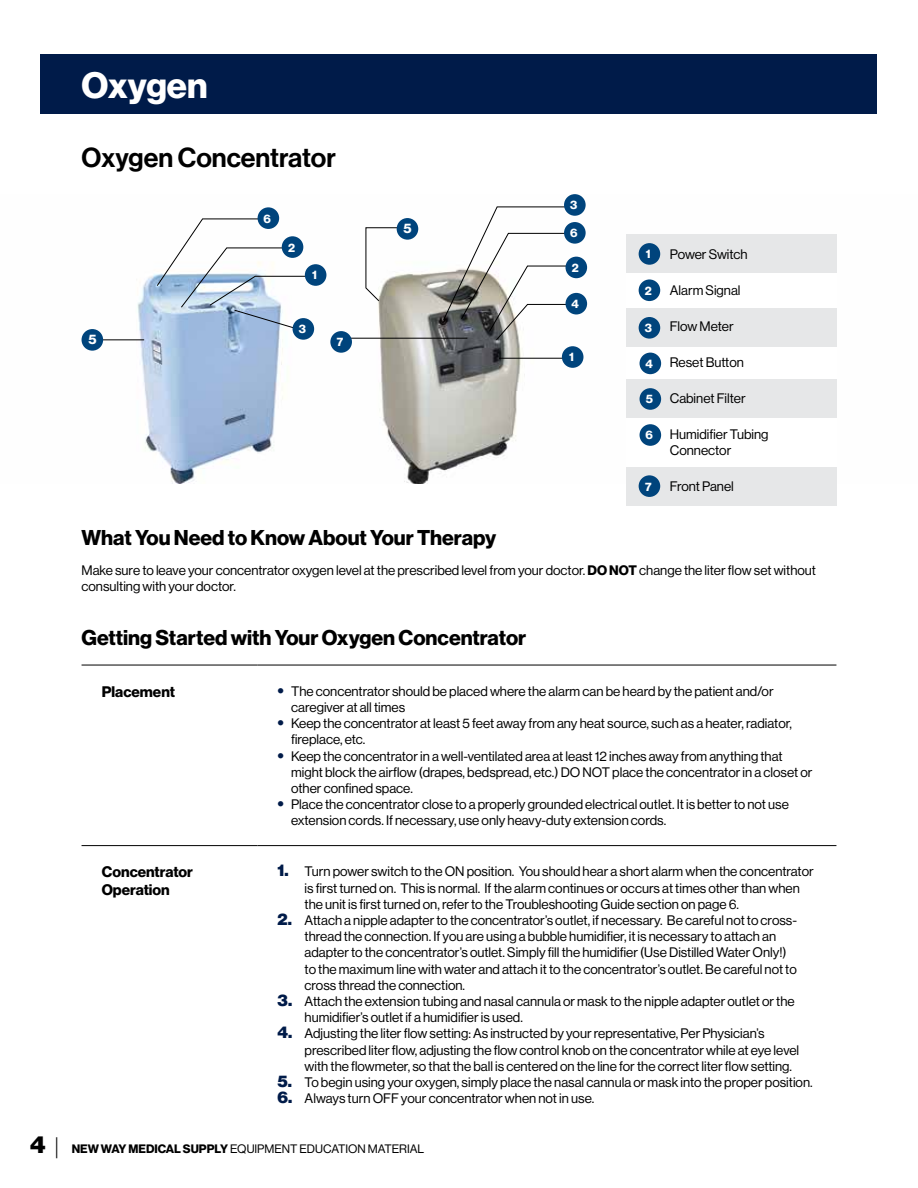
<style>
.page{position:relative;width:918px;height:1188px;background:#fff}
.page>*{position:absolute;margin:0;border:0;box-sizing:border-box;transform-origin:0 0}
.t1{font:36px "N Haas Grotesk DS Pro 75 Bd";color:#fff}
.t2{font:27px "N Haas Grotesk DS Pro 65 Md";color:#000}
.t3{font:21px "N Haas Grotesk DS Pro 75 Bd";color:#000}
.t4{font:15px/18px "N Haas Grotesk DS Pro 75 Bd";color:#000}
.t5{font:13.5px/16.2px "N Haas Grotesk DS Pro 55 Rg";color:#000}
.t6{font:13.5px "N Haas Grotesk DS Pro 75 Bd";color:#fff}
.t7{font:12px "N Haas Grotesk DS Pro 55 Rg";color:#000}
.t8{font:12px "N Haas Grotesk DS Pro 75 Bd";color:#fff}
.s1{font-family:"N Haas Grotesk DS Pro 75 Bd"}
.s2{font-family:"N Haas Grotesk DS Pro 95 Blk";font-size:16.5px;color:#001b49}
.s3{font-family:"N Haas Grotesk DS Pro 95 Blk";font-size:24px}
.s4{font-family:"Avenir LT Std";font-weight:300;font-size:21px}
</style>
<div class="page">
<img style="left:81px;top:194px;width:756px;height:289px">
<div style="left:626px;top:236px;width:210px;height:269px;background:#fff"></div>
<hr style="left:82px;top:665px;width:175px;height:1px;background:#000">
<hr style="left:257px;top:665px;width:579px;height:1px;background:#000">
<hr style="left:82px;top:845px;width:175px;height:1px;background:#000">
<hr style="left:257px;top:845px;width:579px;height:1px;background:#000">
<div style="left:626px;top:467px;width:211px;height:38px;background:#e6e7e8"></div>
<div style="left:626px;top:380px;width:211px;height:38px;background:#e6e7e8"></div>
<div style="left:626px;top:308px;width:211px;height:39px;background:#e6e7e8"></div>
<div style="left:626px;top:235px;width:211px;height:38px;background:#e6e7e8"></div>
<div style="left:639px;top:243px;width:21px;height:22px;background:#00447c;border-radius:50%"></div>
<div style="left:639px;top:279px;width:21px;height:22px;background:#00447c;border-radius:50%"></div>
<div style="left:639px;top:317px;width:21px;height:22px;background:#00447c;border-radius:50%"></div>
<div style="left:640px;top:353px;width:21px;height:21px;background:#00447c;border-radius:50%"></div>
<div style="left:640px;top:388px;width:21px;height:22px;background:#00447c;border-radius:50%"></div>
<div style="left:640px;top:424px;width:21px;height:22px;background:#00447c;border-radius:50%"></div>
<div style="left:639px;top:475px;width:21px;height:22px;background:#00447c;border-radius:50%"></div>
<hr style="left:499px;top:358px;width:74px;height:1px;background:#000">
<div style="left:562px;top:346px;width:21px;height:22px;background:#00447c;border-radius:50%"></div>
<hr style="left:98px;top:339px;width:46px;height:1px;background:#000">
<div style="left:82px;top:329px;width:21px;height:22px;background:#00447c;border-radius:50%"></div>
<div style="left:293px;top:318px;width:21px;height:22px;background:#00447c;border-radius:50%"></div>
<div style="left:258px;top:207px;width:21px;height:22px;background:#00447c;border-radius:50%"></div>
<svg style="left:156px;top:218px;width:166px;height:111px"></svg>
<div style="left:305px;top:264px;width:21px;height:22px;background:#00447c;border-radius:50%"></div>
<hr style="left:344px;top:338px;width:123px;height:1px;background:#000">
<div style="left:330px;top:331px;width:22px;height:22px;background:#00447c;border-radius:50%"></div>
<svg style="left:365px;top:227px;width:42px;height:75px"></svg>
<div style="left:397px;top:218px;width:21px;height:22px;background:#00447c;border-radius:50%"></div>
<div style="left:564px;top:194px;width:22px;height:22px;background:#00447c;border-radius:50%"></div>
<svg style="left:564px;top:222px;width:22px;height:22px"></svg>
<div style="left:566px;top:257px;width:21px;height:21px;background:#00447c;border-radius:50%"></div>
<svg style="left:443px;top:206px;width:140px;height:135px"></svg>
<div style="left:566px;top:293px;width:21px;height:21px;background:#00447c;border-radius:50%"></div>
<div style="left:40px;top:54px;width:837px;height:60px;background:#001b49"></div>
<h1 class="t1" style="left:82px;top:64px;width:128px">Oxygen</h1>
<h2 class="t2" style="left:82px;top:142px;width:256px">Oxygen Concentrator</h2>
<p class="t6" style="left:88px;top:331px;width:10px">5</p>
<p class="t8" style="left:264px;top:211px;width:9px">6</p>
<p class="t8" style="left:288px;top:240px;width:8px">2</p>
<p class="t8" style="left:312px;top:268px;width:6px">1</p>
<p class="t8" style="left:299px;top:322px;width:9px">3</p>
<p class="t8" style="left:337px;top:335px;width:8px">7</p>
<p class="t6" style="left:404px;top:220px;width:10px">5</p>
<p class="t8" style="left:570px;top:198px;width:9px">3</p>
<p class="t8" style="left:570px;top:226px;width:9px">6</p>
<p class="t8" style="left:572px;top:261px;width:8px">2</p>
<p class="t8" style="left:572px;top:297px;width:9px">4</p>
<p class="t8" style="left:569px;top:350px;width:6px">1</p>
<p class="t8" style="left:646px;top:247px;width:6px">1</p>
<p class="t8" style="left:645px;top:283px;width:8px">2</p>
<p class="t8" style="left:645px;top:321px;width:9px">3</p>
<p class="t8" style="left:646px;top:357px;width:9px">4</p>
<p class="t8" style="left:646px;top:392px;width:9px">5</p>
<p class="t8" style="left:646px;top:428px;width:9px">6</p>
<p class="t8" style="left:645px;top:479px;width:8px">7</p>
<p class="t5" style="left:670px;top:246px;width:80px">Power Switch</p>
<p class="t5" style="left:670px;top:282px;width:72px">Alarm Signal</p>
<p class="t5" style="left:670px;top:318px;width:65px">Flow Meter</p>
<p class="t5" style="left:670px;top:354px;width:76px">Reset Button</p>
<p class="t5" style="left:670px;top:390px;width:77px">Cabinet Filter</p>
<p class="t5" style="left:670px;top:426px;width:100px">Humidifier Tubing<br>Connector</p>
<p class="t5" style="left:670px;top:479px;width:66px">Front Panel</p>
<h3 class="t3" style="left:82px;top:526px;width:416px">What You Need to Know About Your Therapy</h3>
<p class="t5" style="left:82px;top:562px;width:736px">Make sure to leave your concentrator oxygen level at the prescribed level from your doctor. <span class="s1">DO NOT</span> change the liter flow set without consulting with your doctor.</p>
<h3 class="t3" style="left:82px;top:626px;width:446px">Getting Started with Your Oxygen Concentrator</h3>
<p class="t4" style="left:102px;top:683px;width:75px">Placement</p>
<p class="t5" style="left:291px;top:683px;width:484px;text-indent:-14px"><span class="s2">•</span> The concentrator should be placed where the alarm can be heard by the patient and/or caregiver at all times</p>
<p class="t5" style="left:291px;top:715px;width:503px;text-indent:-14px"><span class="s2">•</span> Keep the concentrator at least 5 feet away from any heat source, such as a heater, radiator, fireplace, etc.</p>
<p class="t5" style="left:291px;top:748px;width:523px;text-indent:-14px"><span class="s2">•</span> Keep the concentrator in a well-ventilated area at least 12 inches away from anything that might block the airflow (drapes, bedspread, etc.) DO NOT place the concentrator in a closet or other confined space.</p>
<p class="t5" style="left:291px;top:796px;width:499px;text-indent:-14px"><span class="s2">•</span> Place the concentrator close to a properly grounded electrical outlet. It is better to not use extension cords. If necessary, use only heavy-duty extension cords.</p>
<p class="t4" style="left:102px;top:863px;width:93px">Concentrator<br>Operation</p>
<p class="t5" style="left:305px;top:864px;width:511px;text-indent:-27px"><span class="s2">1.</span> Turn power switch to the ON position. You should hear a short alarm when the concentrator is first turned on. This is normal. If the alarm continues or occurs at times other than when the unit is first turned on, refer to the Troubleshooting Guide section on page 6.</p>
<p class="t5" style="left:305px;top:912px;width:494px;text-indent:-27px"><span class="s2">2.</span> Attach a nipple adapter to the concentrator’s outlet, if necessary. Be careful not to cross&shy;thread the connection. If you are using a bubble humidifier, it is necessary to attach an adapter to the concentrator’s outlet. Simply fill the humidifier (Use Distilled Water Only!) to the maximum line with water and attach it to the concentrator’s outlet. Be careful not to cross thread the connection.</p>
<p class="t5" style="left:305px;top:993px;width:492px;text-indent:-27px"><span class="s2">3.</span> Attach the extension tubing and nasal cannula or mask to the nipple adapter outlet or the humidifier’s outlet if a humidifier is used.</p>
<p class="t5" style="left:305px;top:1026px;width:496px;text-indent:-27px"><span class="s2">4.</span> Adjusting the liter flow setting: As instructed by your representative, Per Physician’s prescribed liter flow, adjusting the flow control knob on the concentrator while at eye level with the flowmeter, so that the ball is centered on the line for the correct liter flow setting.</p>
<p class="t5" style="left:278px;top:1074px;width:537px"><span class="s2">5.</span> To begin using your oxygen, simply place the nasal cannula or mask into the proper position.</p>
<p class="t5" style="left:278px;top:1090px;width:318px"><span class="s2">6.</span> Always turn OFF your concentrator when not in use.</p>
<p class="t7" style="left:30px;top:1142px;width:395px"><span class="s3">4</span> <span class="s4">|</span> <span class="s1">NEW WAY MEDICAL SUPPLY</span> EQUIPMENT EDUCATION MATERIAL</p>
</div>
